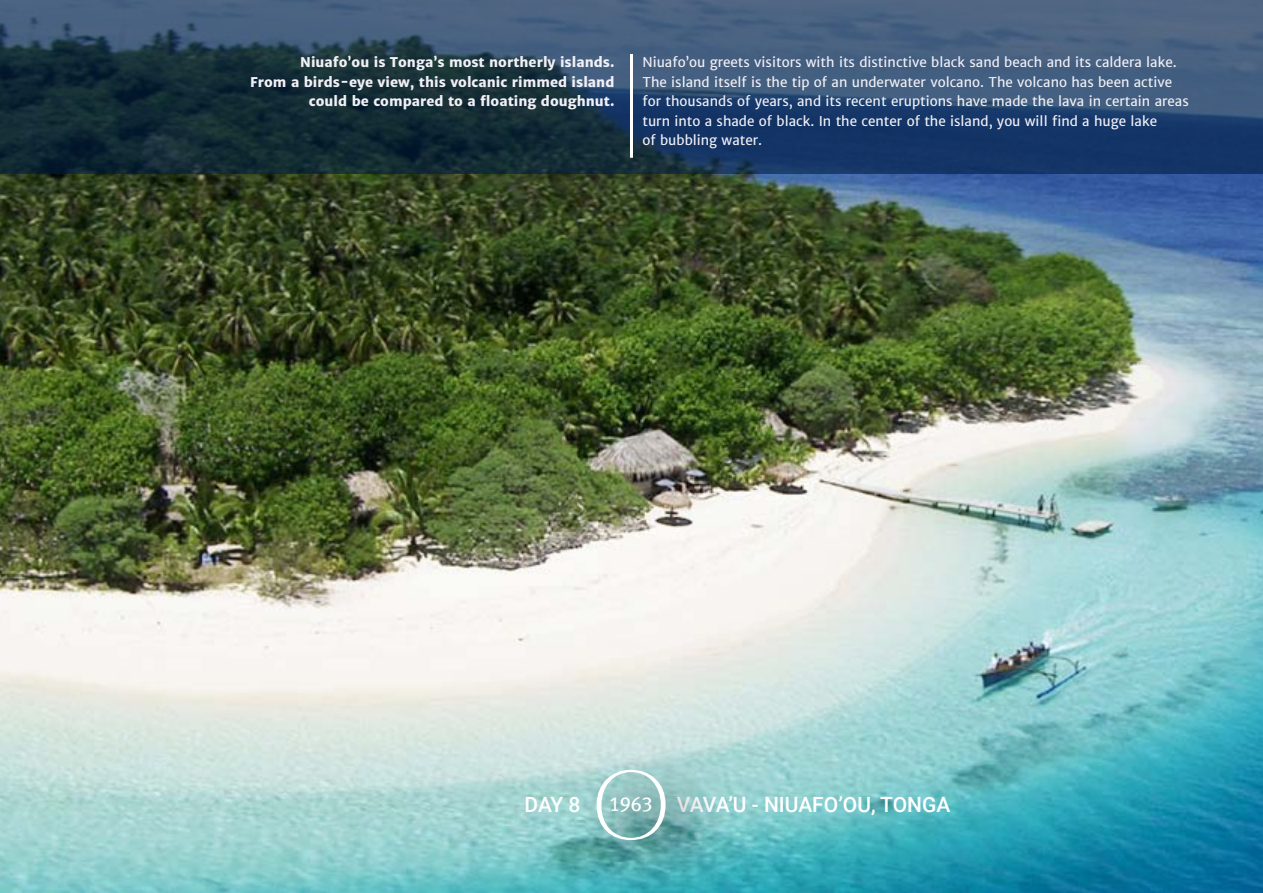
<style>
.page{position:relative;width:1263px;height:893px;background:#fff}
.page>*{position:absolute;margin:0;border:0;box-sizing:border-box;transform-origin:0 0}
.t1{font:500 21px "Roboto";color:#fff}
.t2{font:13.5px/19.5px "Merriweather Sans";color:#f1f0f6}
.t3{font:800 13.5px/19.5px "Merriweather Sans";color:#f1f0f6;text-align:right}
.s1{font-family:"Meta Plus Book Caps";font-weight:400;font-size:20.4px}
</style>
<div class="page">
<img style="left:0;top:174px;width:1263px;height:719px">
<svg style="left:579px;top:752px;width:150px;height:141px;background:#73bbbd"></svg>
<svg style="left:597px;top:770px;width:69px;height:70px;background:#9ac6c4"></svg>
<svg style="left:0;top:0;width:1263px;height:174px;background:#2a4560"></svg>
<hr style="left:630px;top:54px;width:3px;height:104px;background:#fff">
<p class="t3" style="left:250px;top:53px;width:366px">Niuafo’ou is Tonga’s most northerly islands.<br>From a birds-eye view, this volcanic rimmed island could be compared to a floating doughnut.</p>
<p class="t2" style="left:642px;top:53px;width:548px">Niuafo’ou greets visitors with its distinctive black sand beach and its caldera lake.<br>The island itself is the tip of an underwater volcano. The volcano has been active for thousands of years, and its recent eruptions have made the lava in certain areas turn into a shade of black. In the center of the island, you will find a huge lake<br>of bubbling water.</p>
<h1 class="t1" style="left:524px;top:789px;width:57px">DAY 8</h1>
<h1 class="t1" style="left:609px;top:789px;width:343px"><span class="s1">1963</span> VAVA’U - NIUAFO’OU, TONGA</h1>
</div>
